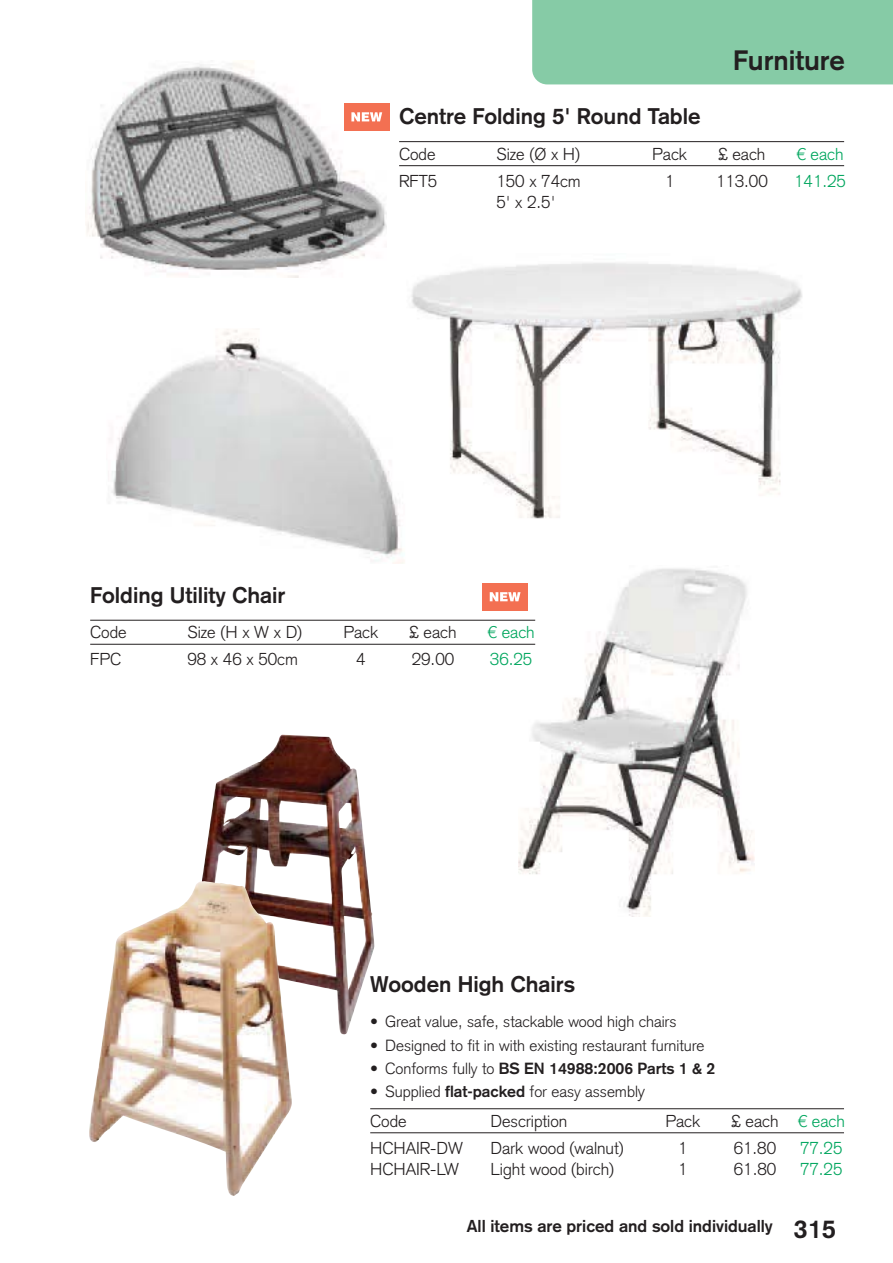
<style>
.page{position:relative;width:893px;height:1263px;background:#fff}
.page>*{position:absolute;margin:0;border:0;box-sizing:border-box;transform-origin:0 0}
.t1{font:700 27.6px "Akzidenz Grotesk";color:#231f20}
.t2{font:700 22.2px "Akzidenz Grotesk";color:#231f20}
.t3{font:300 16.95px "Akzidenz Grotesk";color:#231f20}
.t4{font:700 16.95px "Akzidenz Grotesk";color:#231f20}
.t5{font:300 16.95px "Akzidenz Grotesk";color:#00a65e}
.t6{font:300 15.9px "Akzidenz Grotesk";color:#231f20}
.t7{font:700 15.9px "Akzidenz Grotesk";color:#231f20}
.s1{font-family:"Helvetica Neue"}
.s2{font-weight:300}
.s3{font-weight:700}
.s4{font-size:16.95px}
.s5{font-family:"Helvetica Neue";color:#00a65e}
.s6{color:#00a65e}
.s7{font-size:25.5px}
</style>
<div class="page">
<div style="left:532px;top:0;width:360px;height:84px;background:#86cba6"></div>
<img style="left:86px;top:62px;width:301px;height:215px">
<img style="left:411px;top:263px;width:391px;height:256px">
<img style="left:519px;top:568px;width:235px;height:348px">
<hr style="left:90px;top:620px;width:445px;height:1px;background:#231f20">
<hr style="left:90px;top:644px;width:445px;height:1px;background:#231f20">
<div style="left:344px;top:103px;width:45px;height:27px;background:#f37052"></div>
<svg style="left:351px;top:112px;width:31px;height:9px"></svg>
<div style="left:482px;top:583px;width:45px;height:27px;background:#f37052"></div>
<svg style="left:489px;top:592px;width:31px;height:9px"></svg>
<img style="left:111px;top:329px;width:293px;height:235px">
<hr style="left:399px;top:141px;width:445px;height:1px;background:#231f20">
<hr style="left:399px;top:165px;width:445px;height:1px;background:#231f20">
<img style="left:202px;top:735px;width:172px;height:299px">
<hr style="left:370px;top:1109px;width:474px;height:1px;background:#231f20">
<hr style="left:370px;top:1133px;width:474px;height:1px;background:#231f20">
<img style="left:89px;top:881px;width:203px;height:315px">
<h1 class="t1" style="left:733px;top:50px;width:113px">Furniture</h1>
<h2 class="t2" style="left:399px;top:109px;width:303px">Centre Folding 5' Round Table</h2>
<p class="t3" style="left:399px;top:148px;width:38px">Code</p>
<p class="t3" style="left:496px;top:148px;width:85px">Size (Ø x H)</p>
<p class="t3" style="left:652px;top:148px;width:36px">Pack</p>
<p class="t3" style="left:718px;top:148px;width:49px">£ each</p>
<p class="t5" style="left:796px;top:148px;width:49px"><span class="s1">€</span> each</p>
<p class="t3" style="left:399px;top:175px;width:40px">RFT5</p>
<p class="t3" style="left:496px;top:175px;width:86px">150 x 74cm</p>
<p class="t3" style="left:665px;top:175px;width:11px">1</p>
<p class="t3" style="left:716px;top:175px;width:53px">113.00</p>
<p class="t5" style="left:794px;top:175px;width:53px">141.25</p>
<p class="t3" style="left:496px;top:196px;width:60px">5' x 2.5'</p>
<h2 class="t2" style="left:90px;top:587px;width:197px">Folding Utility Chair</h2>
<p class="t3" style="left:90px;top:626px;width:38px">Code</p>
<p class="t3" style="left:187px;top:626px;width:116px">Size (H x W x D)</p>
<p class="t3" style="left:343px;top:626px;width:36px">Pack</p>
<p class="t3" style="left:409px;top:626px;width:49px">£ each</p>
<p class="t5" style="left:487px;top:626px;width:49px"><span class="s1">€</span> each</p>
<p class="t3" style="left:90px;top:653px;width:33px">FPC</p>
<p class="t3" style="left:187px;top:653px;width:112px">98 x 46 x 50cm</p>
<p class="t3" style="left:356px;top:653px;width:11px">4</p>
<p class="t3" style="left:412px;top:653px;width:44px">29.00</p>
<p class="t5" style="left:490px;top:653px;width:44px">36.25</p>
<h2 class="t2" style="left:370px;top:976px;width:206px">Wooden High Chairs</h2>
<p class="t6" style="left:370px;top:1016px;width:307px">• Great value, safe, stackable wood high chairs</p>
<p class="t6" style="left:370px;top:1039px;width:336px">• Designed to fit in with existing restaurant furniture</p>
<p class="t7" style="left:370px;top:1063px;width:346px"><span class="s2">• Conforms fully to</span> BS EN 14988:2006 Parts 1 &amp; 2</p>
<p class="t6" style="left:370px;top:1086px;width:276px">• Supplied <span class="s3">flat-packed</span> for easy assembl<span class="s4">y</span></p>
<p class="t3" style="left:370px;top:1115px;width:38px">Code</p>
<p class="t3" style="left:490px;top:1115px;width:78px">Description</p>
<p class="t3" style="left:665px;top:1115px;width:36px">Pack</p>
<p class="t3" style="left:731px;top:1115px;width:115px">£ each <span class="s5">€</span> <span class="s6">each</span></p>
<p class="t3" style="left:370px;top:1142px;width:94px">HCHAIR-DW</p>
<p class="t3" style="left:490px;top:1142px;width:135px">Dark wood (walnut)</p>
<p class="t3" style="left:678px;top:1142px;width:11px">1</p>
<p class="t3" style="left:733px;top:1142px;width:44px">61.80</p>
<p class="t5" style="left:800px;top:1142px;width:44px">77.25</p>
<p class="t3" style="left:370px;top:1163px;width:90px">HCHAIR-LW</p>
<p class="t3" style="left:490px;top:1163px;width:125px">Light wood (birch)</p>
<p class="t3" style="left:678px;top:1163px;width:11px">1</p>
<p class="t3" style="left:733px;top:1163px;width:44px">61.80</p>
<p class="t5" style="left:800px;top:1163px;width:44px">77.25</p>
<p class="t4" style="left:467px;top:1220px;width:370px">All items are priced and sold individually <span class="s7">315</span></p>
</div>
